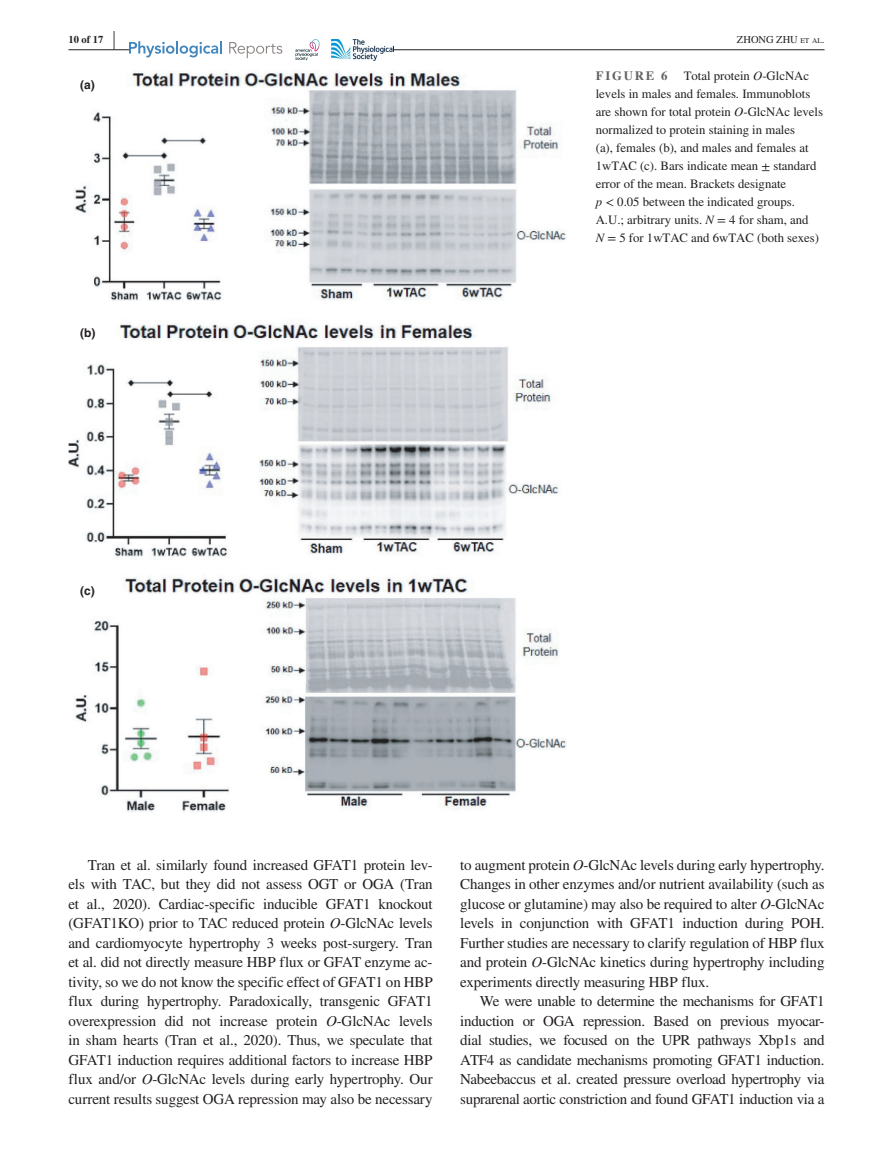
<style>
.page{position:relative;width:893px;height:1174px;background:#fff}
.page>*{position:absolute;margin:0;border:0;box-sizing:border-box;transform-origin:0 0}
.t1{font:700 25.95px "STIX";color:#231f20;scale:.36 1}
.t2{font:15px/19.5px "STIX";letter-spacing:-.01em;color:#231f20;text-align:justify}
.t3{font:12.75px/18px "STIX";color:#231f20}
.t4{font:700 12.75px "STIX";letter-spacing:.14em;color:#636366}
.t5{font:700 12px "Helvetica";color:#231f20}
.t6{font:10.5px "STIX";color:#231f20}
.t7{font:700 10.5px "STIX";color:#231f20}
.s1{font-size:7.35px}
.s2{font-style:italic}
</style>
<div class="page">
<hr style="left:68px;top:49px;width:756px;height:1px;background:#231f20">
<div style="left:129px;top:39px;width:265px;height:21px;background:#fff"></div>
<svg style="left:295px;top:39px;width:25px;height:21px"></svg>
<img style="left:332px;top:39px;width:62px;height:21px">
<svg style="left:129px;top:41px;width:93px;height:16px"></svg>
<svg style="left:229px;top:42px;width:53px;height:16px"></svg>
<img style="left:68px;top:70px;width:498px;height:742px">
<p class="t7" style="left:68px;top:33px;width:36px">10 of 17</p>
<h1 class="t1" style="left:113px;top:24px;width:7px">|</h1>
<p class="t6" style="left:737px;top:32px;width:89px">ZHONG ZHU <span class="s1">et al</span>.</p>
<p class="t5" style="left:80px;top:77px;width:16px">(a)</p>
<p class="t5" style="left:80px;top:326px;width:17px">(b)</p>
<p class="t5" style="left:80px;top:583px;width:16px">(c)</p>
<p class="t4" style="left:596px;top:68px;width:73px">FIGURE 6</p>
<p class="t3" style="left:596px;top:67px;width:229px;text-indent:88px">Total protein <span class="s2">O</span>-GlcNAc levels in males and females. Immunoblots are shown for total protein <span class="s2">O</span>-GlcNAc levels normalized to protein staining in males<br>(a), females (b), and males and females at 1wTAC (c). Bars indicate mean ± standard error of the mean. Brackets designate<br><span class="s2">p</span> &lt; 0.05 between the indicated groups.<br>A.U.; arbitrary units. <span class="s2">N</span> = 4 for sham, and<br><span class="s2">N</span> = 5 for 1wTAC and 6wTAC (both sexes)</p>
<p class="t2" style="left:68px;top:856px;width:366px;text-indent:19px">Tran et al. similarly found increased GFAT1 protein lev&shy;els with TAC, but they did not assess OGT or OGA (Tran et al., 2020). Cardiac-specific inducible GFAT1 knockout (GFAT1KO) prior to TAC reduced protein <span class="s2">O</span>-GlcNAc levels and cardiomyocyte hypertrophy 3 weeks post-surgery. Tran et al. did not directly measure HBP flux or GFAT enzyme ac&shy;tivity, so we do not know the specific effect of GFAT1 on HBP flux during hypertrophy. Paradoxically, transgenic GFAT1 overexpression did not increase protein <span class="s2">O</span>-GlcNAc levels in sham hearts (Tran et al., 2020). Thus, we speculate that GFAT1 induction requires additional factors to increase HBP flux and/or <span class="s2">O</span>-GlcNAc levels during early hypertrophy. Our current results suggest OGA repression may also be necessary</p>
<p class="t2" style="left:460px;top:856px;width:366px">to augment protein <span class="s2">O</span>-GlcNAc levels during early hypertrophy.<br>Changes in other enzymes and/or nutrient availability (such as glucose or glutamine) may also be required to alter <span class="s2">O</span>-GlcNAc levels in conjunction with GFAT1 induction during POH.<br>Further studies are necessary to clarify regulation of HBP flux and protein <span class="s2">O</span>-GlcNAc kinetics during hypertrophy including experiments directly measuring HBP flux.</p>
<p class="t2" style="left:460px;top:992px;width:366px;text-indent:20px">We were unable to determine the mechanisms for GFAT1 induction or OGA repression. Based on previous myocar&shy;dial studies, we focused on the UPR pathways Xbp1s and ATF4 as candidate mechanisms promoting GFAT1 induction.<br>Nabeebaccus et al. created pressure overload hypertrophy via suprarenal aortic constriction and found GFAT1 induction via a</p>
</div>
